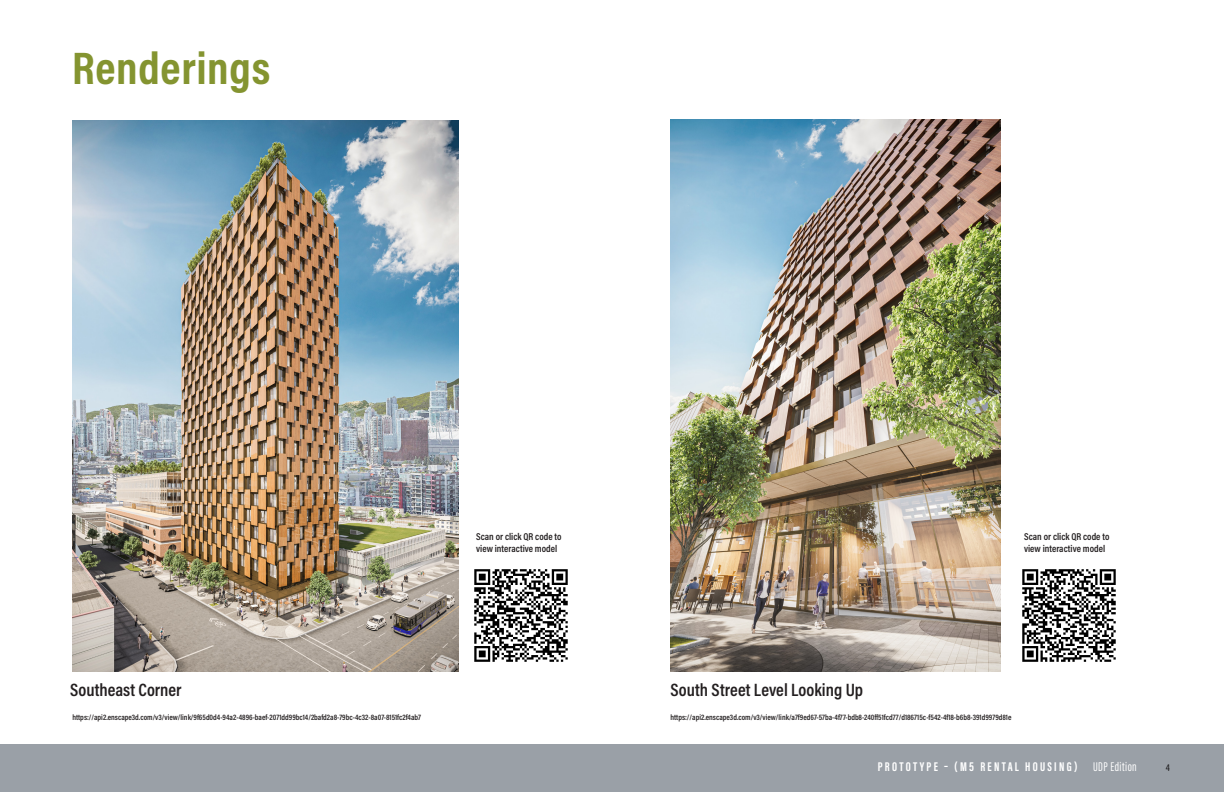
<style>
.page{position:relative;width:1224px;height:792px;background:#fff}
.page>*{position:absolute;margin:0;border:0;box-sizing:border-box;transform-origin:0 0}
.a-head{font:700 46px "Acumin Pro Cond";letter-spacing:.015em;color:#849430}
.photo_diagr_head_k{font:600 18px "Acumin Pro Cond";color:#231f20}
.t1{font:700 13px "Acumin Pro Extra Cond";letter-spacing:.175em;color:#fff}
.photo_diagr_head_k-2{font:600 10px/12px "Acumin Pro Cond";color:#231f20}
.t2{font:10px "Acumin Pro Cond";color:#231f20}
.photo_diagr_head_k-3{font:600 8px "Acumin Pro Cond";color:#231f20}
.s1{font-weight:400}
</style>
<div class="page">
<div style="left:0;top:744px;width:1224px;height:48px;background:#9aa0a7"></div>
<img style="left:671px;top:120px;width:330px;height:552px">
<img style="left:72px;top:120px;width:386px;height:552px">
<img style="left:474px;top:569px;width:94px;height:93px">
<img style="left:1022px;top:569px;width:94px;height:93px">
<p class="a-head" style="left:72px;top:38px;width:200px">Renderings</p>
<p class="photo_diagr_head_k-2" style="left:476px;top:530px;width:87px">Scan or click QR code to view interactive model</p>
<p class="photo_diagr_head_k-2" style="left:1024px;top:530px;width:87px">Scan or click QR code to view interactive model</p>
<p class="photo_diagr_head_k" style="left:70px;top:678px;width:113px">Southeast Corner</p>
<p class="photo_diagr_head_k" style="left:671px;top:678px;width:194px">South Street Level Looking Up</p>
<p class="photo_diagr_head_k-3" style="left:73px;top:712px;width:350px">https://api2.enscape3d.com/v3/view/link/9f65d0d4-94a2-4896-baef-2071dd99bc14/2bafd2a8-79bc-4c32-8a07-8151fc2f4ab7</p>
<p class="photo_diagr_head_k-3" style="left:671px;top:712px;width:342px">https://api2.enscape3d.com/v3/view/link/a7f9ed67-57ba-4f77-bdb8-240ff51fcd77/d186715c-f542-4f18-b6b8-391d9979d81e</p>
<h3 class="t1" style="left:878px;top:759px;width:261px">PROTOTYPE – (M5 RENTAL HOUSING) <span class="s1">UDP Edition</span></h3>
<p class="t2" style="left:1166px;top:761px;width:6px">4</p>
</div>
